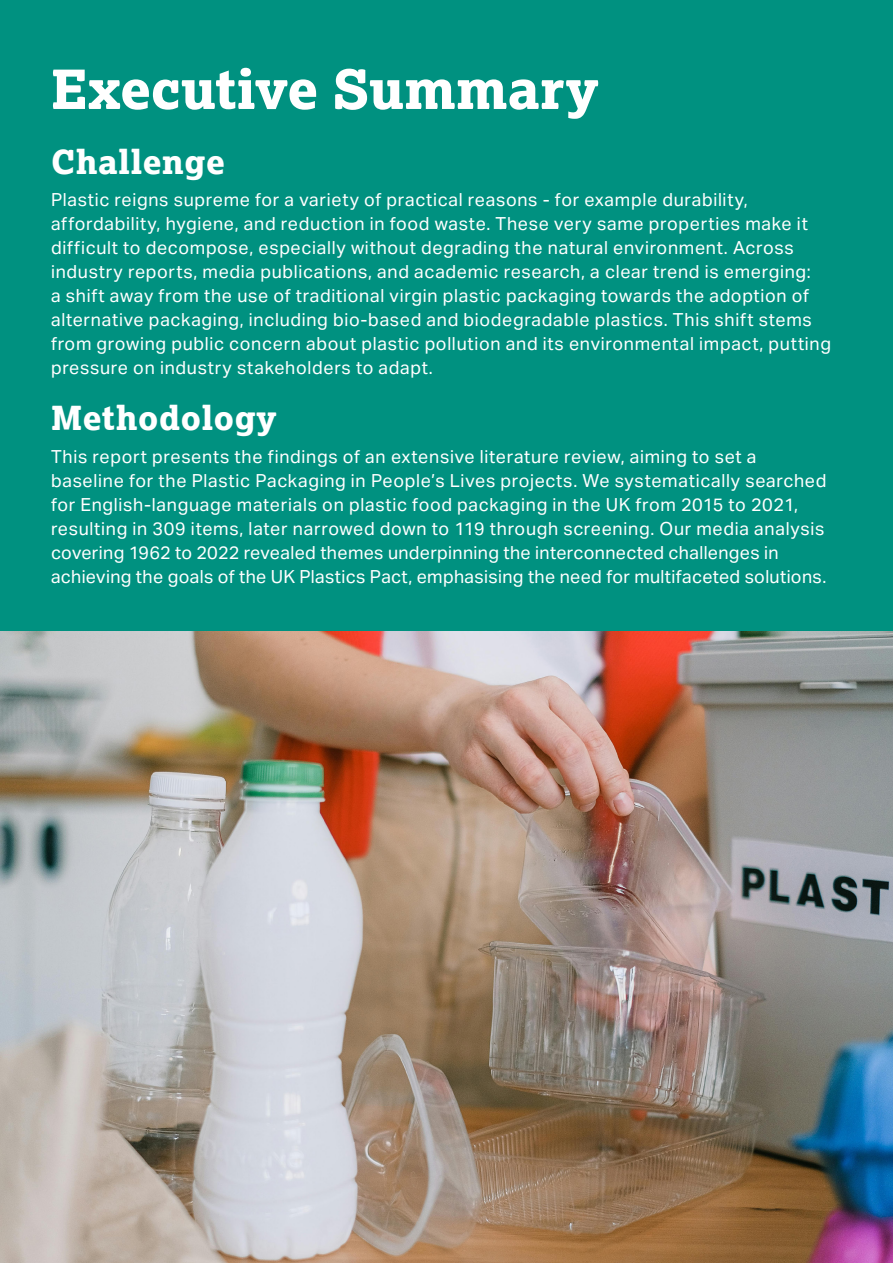
<style>
.page{position:relative;width:893px;height:1263px;background:#fff}
.page>*{position:absolute;margin:0;border:0;box-sizing:border-box;transform-origin:0 0}
.NewHeader0-white{font:800 54px "Lexia";color:#fff}
.NewHeader2-white{font:800 33px "Lexia";letter-spacing:.02em;color:#fff}
.NewBodyCopy-white{font:18px/24px "Aktiv Grotesk";letter-spacing:.035em;color:#fff}
</style>
<div class="page">
<div style="left:0;top:0;width:893px;height:631px;background:#009180"></div>
<img style="left:0;top:631px;width:893px;height:632px">
<p class="NewHeader0-white" style="left:51px;top:54px;width:549px">Executive Summary</p>
<h2 class="NewHeader2-white" style="left:51px;top:140px;width:175px">Challenge</h2>
<p class="NewBodyCopy-white" style="left:51px;top:188px;width:782px">Plastic reigns supreme for a variety of practical reasons - for example durability, affordability, hygiene, and reduction in food waste. These very same properties make it difficult to decompose, especially without degrading the natural environment. Across industry reports, media publications, and academic research, a clear trend is emerging:<br>a shift away from the use of traditional virgin plastic packaging towards the adoption of alternative packaging, including bio-based and biodegradable plastics. This shift stems from growing public concern about plastic pollution and its environmental impact, putting pressure on industry stakeholders to adapt.</p>
<h2 class="NewHeader2-white" style="left:51px;top:397px;width:227px">Methodology</h2>
<p class="NewBodyCopy-white" style="left:51px;top:445px;width:777px">This report presents the findings of an extensive literature review, aiming to set a baseline for the Plastic Packaging in People’s Lives projects. We systematically searched for English-language materials on plastic food packaging in the UK from 2015 to 2021, resulting in 309 items, later narrowed down to 119 through screening. Our media analysis covering 1962 to 2022 revealed themes underpinning the interconnected challenges in achieving the goals of the UK Plastics Pact, emphasising the need for multifaceted solutions.</p>
</div>
